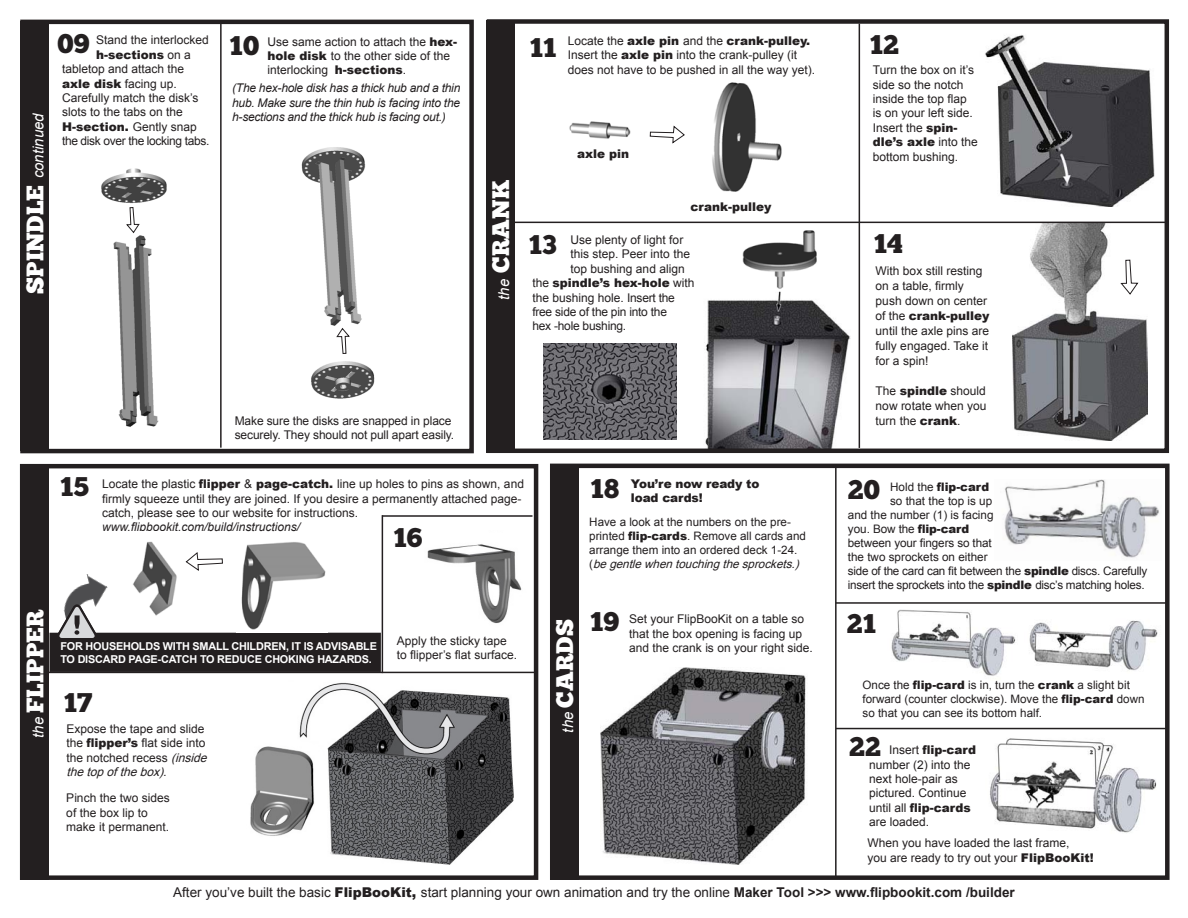
<style>
.page{position:relative;width:1188px;height:918px;background:#fff}
.page>*{position:absolute;margin:0;border:0;box-sizing:border-box;transform-origin:0 0}
.t1{font:27px "Chunk Five";color:#231f20}
.t2{font:24px "Chunk Five";color:#fff}
.t3{font:italic 15px "Arial";color:#fff}
.t4{font:13.5px "Arial";color:#231f20}
.t5{font:12px/14.4px "Arial";color:#231f20}
.t6{font:italic 12px/14.4px "Arial";letter-spacing:-.02em;color:#231f20}
.t7{font:900 12px/14.4px "Arial";color:#231f20}
.t8{font:12px/14.4px "Arial";letter-spacing:-.03em;color:#231f20}
.t9{font:12px "Arial";letter-spacing:-.02em;color:#231f20}
.t10{font:italic 12px "Arial";color:#231f20}
.t11{font:11.7px/14px "Arial";color:#231f20}
.t12{font:11.7px/14.1px "Arial";letter-spacing:-.02em;color:#231f20}
.t13{font:italic 11.7px "Arial";color:#231f20}
.t14{font:900 11.7px "Arial";color:#231f20}
.t15{font:700 10.8px/13px "Arial";letter-spacing:-.02em;color:#fff}
.s1{font-family:"Chunk Five";font-style:normal;font-size:24px}
.s2{font-weight:900}
.s3{font-family:"Arial";font-style:italic;font-size:15px}
.s4{font-weight:400}
.s5{font-style:normal}
.s6{font-style:italic}
.s7{font-weight:700}
</style>
<div class="page">
<div style="left:20px;top:464px;width:518px;height:416px;border:4px solid #231f20"></div>
<div style="left:50px;top:633px;width:330px;height:38px;background:#231f20"></div>
<div style="left:49px;top:633px;width:332px;height:39px;border:2px solid #231f20"></div>
<div style="left:550px;top:464px;width:620px;height:416px;border:4px solid #231f20"></div>
<img style="left:985px;top:35px;width:170px;height:171px">
<div style="left:21px;top:21px;width:28px;height:430px;background:#231f20"></div>
<div style="left:487px;top:20px;width:28px;height:433px;background:#231f20"></div>
<div style="left:21px;top:465px;width:28px;height:415px;background:#231f20"></div>
<div style="left:550px;top:466px;width:28px;height:414px;background:#231f20"></div>
<img style="left:1004px;top:480px;width:155px;height:78px">
<img style="left:601px;top:668px;width:205px;height:196px">
<img style="left:990px;top:738px;width:167px;height:95px">
<hr style="left:835px;top:467px;width:2px;height:410px;background:#231f20">
<img style="left:1029px;top:620px;width:129px;height:51px">
<img style="left:891px;top:609px;width:125px;height:67px">
<hr style="left:836px;top:728px;width:332px;height:1px;background:#231f20">
<hr style="left:836px;top:602px;width:331px;height:2px;background:#231f20">
<img style="left:705px;top:291px;width:146px;height:157px">
<img style="left:101px;top:168px;width:66px;height:259px">
<svg style="left:126px;top:207px;width:14px;height:27px"></svg>
<img style="left:301px;top:147px;width:65px;height:179px">
<img style="left:712px;top:82px;width:70px;height:110px">
<img style="left:569px;top:121px;width:62px;height:18px">
<svg style="left:649px;top:125px;width:36px;height:19px"></svg>
<img style="left:241px;top:542px;width:85px;height:88px">
<img style="left:133px;top:541px;width:44px;height:75px">
<svg style="left:185px;top:552px;width:38px;height:19px"></svg>
<img style="left:311px;top:361px;width:64px;height:38px">
<svg style="left:336px;top:328px;width:14px;height:26px"></svg>
<div style="left:20px;top:20px;width:454px;height:433px;border:4px solid #231f20"></div>
<hr style="left:220px;top:22px;width:2px;height:426px;background:#231f20">
<hr style="left:47px;top:672px;width:487px;height:1px;background:#231f20">
<hr style="left:382px;top:515px;width:1px;height:158px;background:#231f20">
<img style="left:1012px;top:223px;width:135px;height:217px">
<div style="left:487px;top:19px;width:682px;height:434px;border:4px solid #231f20"></div>
<img style="left:734px;top:221px;width:87px;height:68px">
<img style="left:543px;top:343px;width:134px;height:96px">
<hr style="left:859px;top:24px;width:1px;height:424px;background:#231f20">
<hr style="left:514px;top:222px;width:652px;height:1px;background:#231f20">
<img style="left:427px;top:544px;width:95px;height:80px">
<img style="left:250px;top:682px;width:263px;height:182px">
<svg style="left:1120px;top:259px;width:19px;height:36px"></svg>
<hr style="left:382px;top:515px;width:151px;height:2px;background:#231f20">
<img style="left:66px;top:574px;width:42px;height:28px">
<svg style="left:57px;top:602px;width:43px;height:36px"></svg>
<p class="t3" style="left:28px;top:294px;width:183px;rotate:-90deg"><span class="s1">SPINDLE</span> continued</p>
<p class="t1" style="left:58px;top:27px;width:34px">09</p>
<p class="t5" style="left:96px;top:33px;width:114px">Stand the interlocked</p>
<p class="t5" style="left:62px;top:47px;width:130px;text-indent:34px"><span class="s2">h-sections</span> on a tabletop and attach the <span class="s2">axle disk</span> facing up.</p>
<p class="t5" style="left:62px;top:91px;width:138px">Carefully match the disk’s slots to the tabs on the</p>
<p class="t8" style="left:62px;top:119px;width:149px"><span class="s2">H-section.</span> Gently snap the disk over the locking tabs.</p>
<p class="t1" style="left:230px;top:29px;width:31px">10</p>
<p class="t5" style="left:568px;top:33px;width:249px">Locate the <span class="s2">axle pin</span> and the <span class="s2">crank-pulley.<br></span>Insert the <span class="s2">axle pin</span> into the crank-pulley (it does not have to be pushed in all the way yet).</p>
<p class="t5" style="left:267px;top:34px;width:191px">Use same action to attach the <span class="s2">hex&shy;hole disk</span> to the other side of the interlocking <span class="s2">h-sections</span>.</p>
<p class="t1" style="left:530px;top:31px;width:28px">11</p>
<p class="t6" style="left:232px;top:81px;width:230px">(The hex-hole disk has a thick hub and a thin hub. Make sure the thin hub is facing into the</p>
<p class="t6" style="left:232px;top:110px;width:215px">h-sections and the thick hub is facing out.)</p>
<p class="t2" style="left:486px;top:300px;width:121px;rotate:-90deg"><span class="s3">the</span> CRANK</p>
<p class="t7" style="left:577px;top:146px;width:54px">axle pin</p>
<p class="t7" style="left:691px;top:199px;width:82px">crank-pulley</p>
<p class="t1" style="left:529px;top:229px;width:29px">13</p>
<p class="t5" style="left:571px;top:233px;width:114px">Use plenty of light for</p>
<p class="t5" style="left:571px;top:247px;width:121px">this step. Peer into the</p>
<p class="t5" style="left:571px;top:262px;width:116px">top bushing and align</p>
<p class="t7" style="left:532px;top:275px;width:164px"><span class="s4">the</span> spindle’s hex-hole <span class="s4">with</span></p>
<p class="t5" style="left:532px;top:290px;width:144px">the bushing hole. Insert the</p>
<p class="t9" style="left:532px;top:304px;width:136px">free side of the pin into the</p>
<p class="t9" style="left:532px;top:318px;width:95px">hex -hole bushing.</p>
<p class="t5" style="left:235px;top:414px;width:221px">Make sure the disks are snapped in place securely. They should not pull apart easily.</p>
<p class="t1" style="left:60px;top:471px;width:30px">15</p>
<p class="t5" style="left:102px;top:477px;width:423px">Locate the plastic <span class="s2">flipper</span> &amp; <span class="s2">page-catch.</span> line up holes to pins as shown, and firmly squeeze until they are joined. If you desire a permanently attached page&shy;catch, please see to our website for instructions.</p>
<p class="t10" style="left:102px;top:519px;width:200px">www.flipbookit.com/build/instructions/</p>
<p class="t1" style="left:394px;top:521px;width:31px">16</p>
<p class="t1" style="left:591px;top:473px;width:30px">18</p>
<p class="t7" style="left:631px;top:476px;width:130px">You’re now ready to load cards!</p>
<p class="t11" style="left:589px;top:515px;width:218px">Have a look at the numbers on the pre&shy;printed <span class="s2">flip-cards</span>. Remove all cards and arrange them into an ordered deck 1-24.</p>
<p class="t13" style="left:589px;top:556px;width:215px"><span class="s5">(</span> begentlewhentouchingthesprockets.)</p>
<p class="t2" style="left:21px;top:738px;width:130px;rotate:-90deg"><span class="s3">the</span> FLIPPER</p>
<p class="t2" style="left:551px;top:733px;width:115px;rotate:-90deg"><span class="s3">the</span> CARDS</p>
<p class="t5" style="left:397px;top:633px;width:122px">Apply the sticky tape to flipper’s flat surface.</p>
<p class="t15" style="left:60px;top:640px;width:318px">FOR HOUSEHOLDS WITH SMALL CHILDREN, IT IS ADVISABLE<br>TO DISCARD PAGE-CATCH TO REDUCE CHOKING HAZARDS.</p>
<p class="t1" style="left:64px;top:686px;width:30px">17</p>
<p class="t5" style="left:66px;top:721px;width:146px">Expose the tape and slide the <span class="s2">flipper’s</span> flat side into the notched recess <span class="s6">(inside thetopofthebox).</span></p>
<p class="t5" style="left:66px;top:791px;width:105px">Pinch the two sides of the box lip to make it permanent.</p>
<p class="t1" style="left:590px;top:605px;width:31px">19</p>
<p class="t5" style="left:629px;top:612px;width:185px">Set your FlipBooKit on a table so that the box opening is facing up and the crank is on your right side.</p>
<p class="t1" style="left:870px;top:29px;width:31px">12</p>
<p class="t5" style="left:873px;top:63px;width:107px">Turn the box on it’s side so the notch inside the top flap is on your left side.<br>Insert the <span class="s2">spin&shy;dle’s axle</span> into the bottom bushing.</p>
<p class="t1" style="left:874px;top:227px;width:31px">14</p>
<p class="t5" style="left:876px;top:263px;width:115px;line-height:15px">With box still resting on a table, firmly push down on center of the <span class="s2">crank-pulley </span>until the axle pins are fully engaged. Take it for a spin!</p>
<p class="t5" style="left:876px;top:383px;width:112px;line-height:15px;text-align:justify">The <span class="s2">spindle</span> should now rotate when you turn the <span class="s2">crank</span>.</p>
<p class="t1" style="left:848px;top:473px;width:34px">20</p>
<p class="t14" style="left:890px;top:478px;width:101px"><span class="s4">Hold the</span> flip-card</p>
<p class="t11" style="left:848px;top:494px;width:147px;text-indent:42px">so that the top is up and the number (1) is facing you. Bow the <span class="s2">flip-card </span>between your fingers so that</p>
<p class="t12" style="left:848px;top:550px;width:301px">the two sprockets on either<br>side of the card can fit between the <span class="s2">spindle</span> discs. Carefully insert the sprockets into the <span class="s2">spindle</span> disc’s matching holes.</p>
<p class="t1" style="left:847px;top:608px;width:31px">21</p>
<p class="t11" style="left:863px;top:678px;width:283px">Once the <span class="s2">flip-card</span> is in, turn the <span class="s2">crank</span> a slight bit forward (counter clockwise). Move the <span class="s2">flip-card</span> down so that you can see its bottom half.</p>
<p class="t1" style="left:849px;top:731px;width:33px">22</p>
<p class="t7" style="left:889px;top:742px;width:88px"><span class="s4">Insert</span> flip-card</p>
<p class="t5" style="left:869px;top:757px;width:103px">number (2) into the next hole-pair as pictured. Continue until all <span class="s2">flip-cards </span>are loaded.</p>
<p class="t5" style="left:868px;top:836px;width:204px">When you have loaded the last frame,</p>
<p class="t5" style="left:868px;top:850px;width:228px">you are ready to try out your <span class="s2">FlipBooKit!</span></p>
<p class="t4" style="left:173px;top:883px;width:843px">After you’ve built the basic <span class="s2">FlipBooKit,</span> start planning your own animation and try the online <span class="s7">Maker Tool &gt;&gt;&gt; www.flipbookit.com /builder</span></p>
</div>
